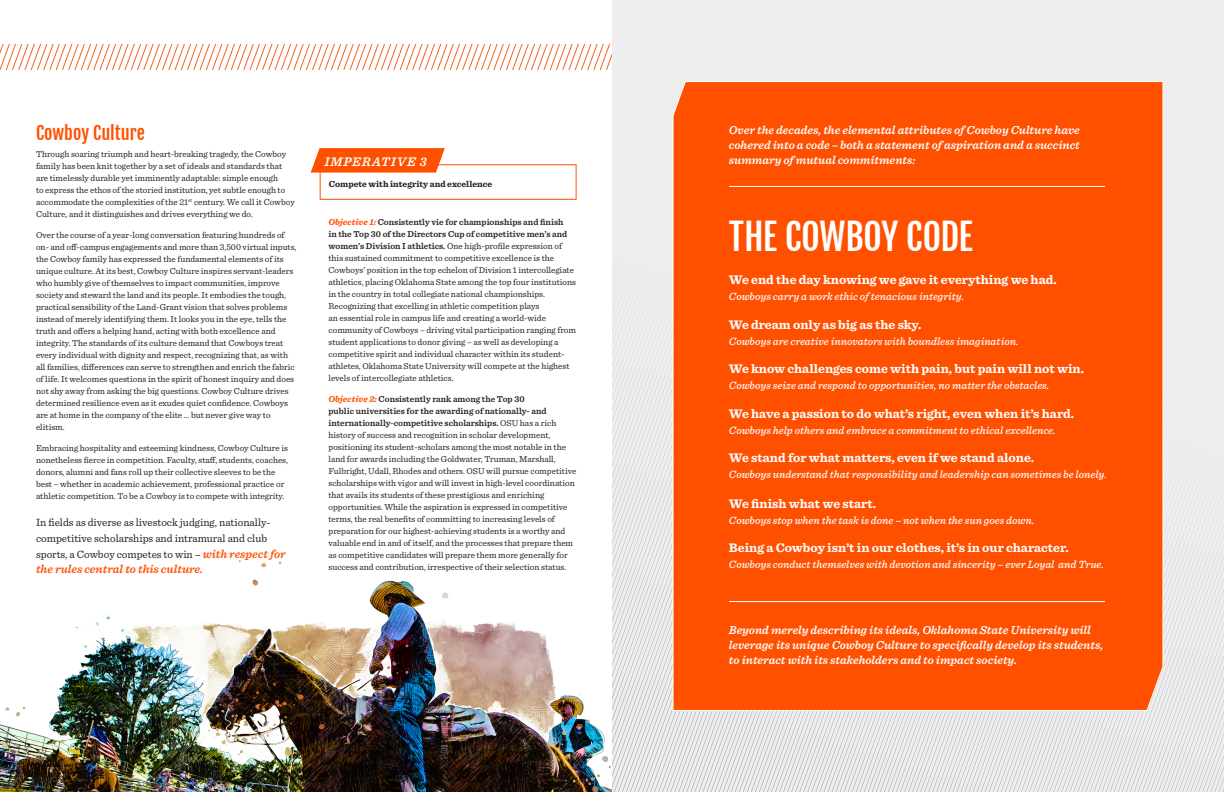
<style>
.page{position:relative;width:1224px;height:792px;background:#fff}
.page>*{position:absolute;margin:0;border:0;box-sizing:border-box;transform-origin:0 0}
.t1{font:36px "Fjalla One";letter-spacing:-.01em;color:#fff}
.t2{font:18px "Fjalla One";color:#ff5000}
.t3{font:700 13px "Sentinel";color:#fff}
.t4{font:italic 600 13px "Sentinel";letter-spacing:.065em;color:#fff}
.t5{font:italic 600 12px/15px "Sentinel";color:#fff;text-align:justify}
.t6{font:italic 600 12px "Sentinel";color:#ff5000}
.t7{font:italic 500 11px "Sentinel";color:#fff}
.t8{font:11px/16px "Sentinel";color:#231f20}
.t9{font:9px/12px "Sentinel";color:#231f20}
.t10{font:700 9px "Sentinel";color:#231f20}
.s1{font-weight:600;font-style:italic;font-size:12px;color:#ff5000}
.s2{font-weight:700;font-style:italic;color:#ff5000}
.s3{font-weight:600}
</style>
<div class="page">
<img style="left:0;top:560px;width:612px;height:232px">
<div style="left:612px;top:0;width:612px;height:792px;background:#eeeeef"></div>
<svg style="left:612px;top:331px;width:173px;height:461px"></svg>
<div style="left:673px;top:81px;width:491px;height:630px;background:#ff5000"></div>
<div style="left:320px;top:164px;width:256px;height:36px;border:1px solid #ff5000"></div>
<svg style="left:311px;top:148px;width:134px;height:25px"></svg>
<hr style="left:729px;top:186px;width:376px;height:1px;background:#fff">
<hr style="left:729px;top:601px;width:376px;height:1px;background:#fff">
<svg style="left:0;top:45px;width:612px;height:24px"></svg>
<p class="t2" style="left:36px;top:122px;width:110px">Cowboy Culture</p>
<p class="t9" style="left:36px;top:147px;width:260px">Through soaring triumph and heart-breaking tragedy, the Cowboy family has been knit together by a set of ideals and standards that are timelessly durable yet imminently adaptable: simple enough<br>to express the ethos of the storied institution, yet subtle enough to accommodate the complexities of the 21<sup>st</sup> century. We call it Cowboy Culture, and it distinguishes and drives everything we do.</p>
<p class="t9" style="left:36px;top:228px;width:262px">Over the course of a year-long conversation featuring hundreds of on- and off-campus engagements and more than 3,500 virtual inputs, the Cowboy family has expressed the fundamental elements of its unique culture. At its best, Cowboy Culture inspires servant-leaders who humbly give of themselves to impact communities, improve society and steward the land and its people. It embodies the tough, practical sensibility of the Land-Grant vision that solves problems instead of merely identifying them. It looks you in the eye, tells the truth and offers a helping hand, acting with both excellence and integrity. The standards of its culture demand that Cowboys treat every individual with dignity and respect, recognizing that, as with all families, differences can serve to strengthen and enrich the fabric of life. It welcomes questions in the spirit of honest inquiry and does not shy away from asking the big questions. Cowboy Culture drives determined resilience even as it exudes quiet confidence. Cowboys are at home in the company of the elite … but never give way to elitism.</p>
<p class="t9" style="left:36px;top:441px;width:253px">Embracing hospitality and esteeming kindness, Cowboy Culture is nonetheless fierce in competition. Faculty, staff, students, coaches, donors, alumni and fans roll up their collective sleeves to be the best – whether in academic achievement, professional practice or athletic competition. To be a Cowboy is to compete with integrity.</p>
<p class="t8" style="left:36px;top:513px;width:251px">In fields as diverse as livestock judging, nationally&shy;competitive scholarships and intramural and club sports, a Cowboy competes to win – <span class="s1">with respect for</span></p>
<p class="t6" style="left:36px;top:559px;width:169px">the rules central to this culture.</p>
<p class="t4" style="left:324px;top:151px;width:104px">IMPERATIVE 3</p>
<p class="t10" style="left:329px;top:176px;width:165px">Compete with integrity and excellence</p>
<p class="t9" style="left:328px;top:215px;width:249px"><span class="s2">Objective 1:</span> <span class="s3">Consistently vie for championships and finish<br>in the Top 30 of the Directors Cup of competitive men’s and women’s Division I athletics.</span> One high-profile expression of this sustained commitment to competitive excellence is the Cowboys’ position in the top echelon of Division 1 intercollegiate athletics, placing Oklahoma State among the top four institutions in the country in total collegiate national championships.<br>Recognizing that excelling in athletic competition plays<br>an essential role in campus life and creating a world-wide community of Cowboys – driving vital participation ranging from student applications to donor giving – as well as developing a competitive spirit and individual character within its student&shy;athletes, Oklahoma State University will compete at the highest levels of intercollegiate athletics.</p>
<p class="t9" style="left:328px;top:392px;width:249px"><span class="s2">Objective 2:</span> <span class="s3">Consistently rank among the Top 30<br>public universities for the awarding of nationally- and internationally-competitive scholarships.</span> OSU has a rich history of success and recognition in scholar development, positioning its student-scholars among the most notable in the land for awards including the Goldwater, Truman, Marshall, Fulbright, Udall, Rhodes and others. OSU will pursue competitive scholarships with vigor and will invest in high-level coordination that avails its students of these prestigious and enriching opportunities. While the aspiration is expressed in competitive terms, the real benefits of committing to increasing levels of preparation for our highest-achieving students is a worthy and valuable end in and of itself, and the processes that prepare them as competitive candidates will prepare them more generally for success and contribution, irrespective of their selection status.</p>
<p class="t5" style="left:729px;top:122px;width:352px">Over the decades, the elemental attributes of Cowboy Culture have cohered into a code – both a statement of aspiration and a succinct summary of mutual commitments:</p>
<p class="t1" style="left:729px;top:215px;width:246px">THE COWBOY CODE</p>
<p class="t3" style="left:729px;top:270px;width:329px">We end the day knowing we gave it everything we had.</p>
<p class="t7" style="left:729px;top:288px;width:237px">Cowboys carry a work ethic of tenacious integrity.</p>
<p class="t3" style="left:729px;top:314px;width:194px">We dream only as big as the sky.</p>
<p class="t7" style="left:729px;top:333px;width:291px">Cowboys are creative innovators with boundless imagination.</p>
<p class="t3" style="left:729px;top:359px;width:357px">We know challenges come with pain, but pain will not win.</p>
<p class="t7" style="left:729px;top:377px;width:322px">Cowboys seize and respond to opportunities, no matter the obstacles.</p>
<p class="t3" style="left:729px;top:403px;width:347px">We have a passion to do what’s right, even when it’s hard.</p>
<p class="t7" style="left:729px;top:422px;width:328px">Cowboys help others and embrace a commitment to ethical excellence.</p>
<p class="t3" style="left:729px;top:448px;width:307px">We stand for what matters, even if we stand alone.</p>
<p class="t7" style="left:729px;top:466px;width:379px">Cowboys understand that responsibility and leadership can sometimes be lonely.</p>
<p class="t3" style="left:729px;top:493px;width:149px">We finish what we start.</p>
<p class="t7" style="left:729px;top:512px;width:307px">Cowboys stop when the task is done – not when the sun goes down.</p>
<p class="t3" style="left:729px;top:538px;width:341px">Being a Cowboy isn’t in our clothes, it’s in our character.</p>
<p class="t7" style="left:729px;top:556px;width:377px">Cowboys conduct themselves with devotion and sincerity – ever Loyal and True.</p>
<p class="t5" style="left:729px;top:622px;width:376px;text-align:left">Beyond merely describing its ideals, Oklahoma State University will leverage its unique Cowboy Culture to specifically develop its students, to interact with its stakeholders and to impact society.</p>
</div>
